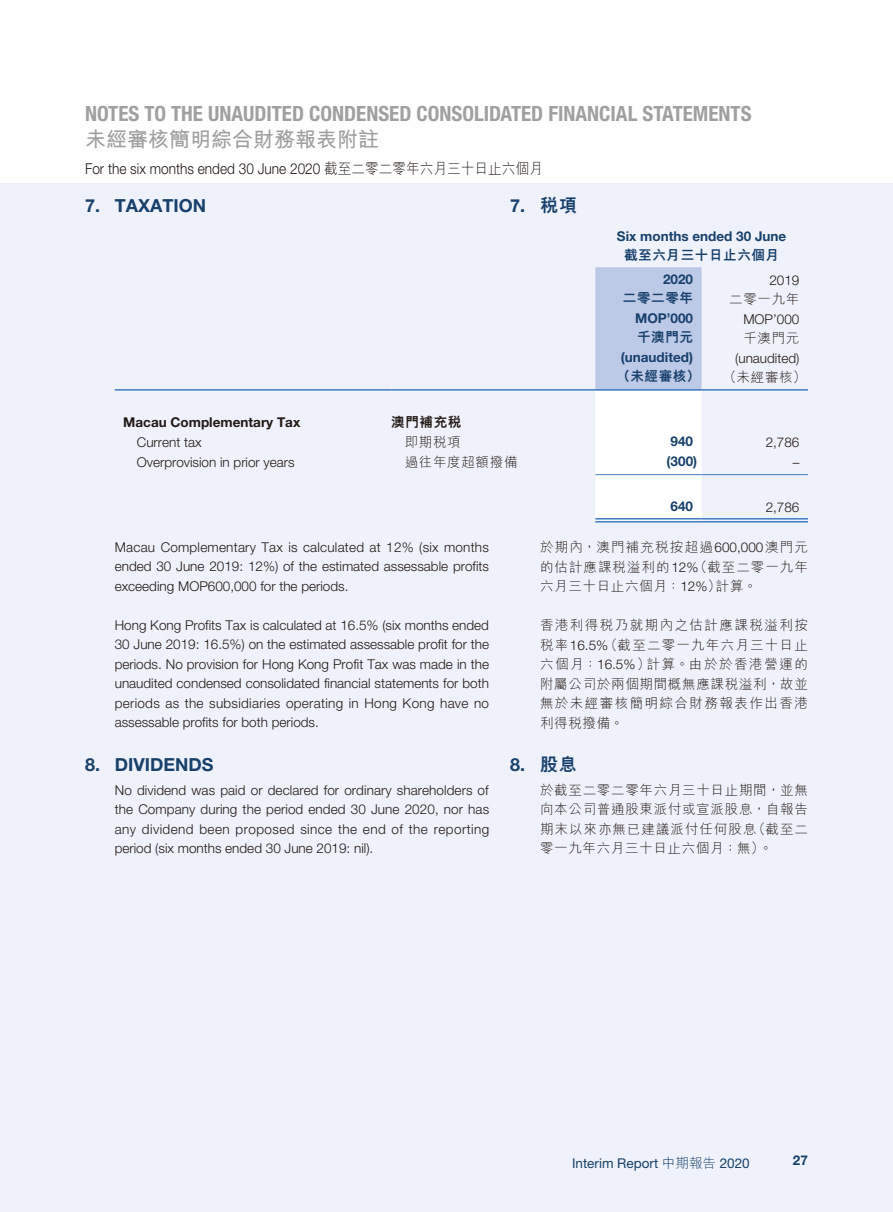
<style>
.page{position:relative;width:893px;height:1212px;background:#fff}
.page>*{position:absolute;margin:0;border:0;box-sizing:border-box;transform-origin:0 0}
.t1{font:700 condensed 21px "Helvetica Neue LT Std";color:#a0a0a1}
.t2{font:700 21px "M Hei HK";color:#a0a0a1}
.t3{font:700 18px "Helvetica Neue LT Std";color:#18406b}
.t4{font:300 15px "Helvetica Neue LT Std";color:#231916;scale:.91 1}
.t5{font:300 13.5px/19.5px "Helvetica Neue LT Std";color:#231916;text-align:justify}
.t6{font:300 13.5px/19.5px "M Hei HK";letter-spacing:.055em;color:#231916;text-align:justify}
.t7{font:700 13.5px "Helvetica Neue LT Std";color:#18406b}
.t8{font:800 13.5px "M Hei HK";letter-spacing:.05em;color:#18406b}
.t9{font:13.5px "Helvetica Neue LT Std";color:#18406b}
.t10{font:700 13.5px "Helvetica Neue LT Std";color:#231916}
.t11{font:800 13.5px "M Hei HK";letter-spacing:.05em;color:#231916}
.s1{font-family:"M Hei HK"}
.s2{font-family:"M Hei HK";font-weight:800}
.s3{font-family:"Helvetica Neue LT Std"}
.s4{font-family:"M Hei HK";font-weight:300}
</style>
<div class="page">
<div style="left:0;top:183px;width:893px;height:1029px;background:#eff2fa"></div>
<svg style="left:595px;top:267px;width:107px;height:253px"></svg>
<hr style="left:115px;top:389px;width:276px;height:2px;background:#3f7cc0">
<hr style="left:391px;top:389px;width:204px;height:2px;background:#3f7cc0">
<hr style="left:595px;top:389px;width:107px;height:2px;background:#3f7cc0">
<hr style="left:702px;top:389px;width:106px;height:2px;background:#3f7cc0">
<hr style="left:595px;top:474px;width:107px;height:1px;background:#3f7cc0">
<hr style="left:702px;top:474px;width:106px;height:1px;background:#3f7cc0">
<hr style="left:595px;top:518px;width:107px;height:1px;background:#3f7cc0">
<hr style="left:595px;top:521px;width:107px;height:1px;background:#3f7cc0">
<hr style="left:702px;top:518px;width:106px;height:1px;background:#3f7cc0">
<hr style="left:702px;top:521px;width:106px;height:1px;background:#3f7cc0">
<h1 class="t1" style="left:85px;top:101px;width:668px">NOTES TO THE UNAUDITED CONDENSED CONSOLIDATED FINANCIAL STATEMENTS</h1>
<h1 class="t2" style="left:85px;top:124px;width:295px">未經審核簡明綜合財務報表附註</h1>
<p class="t4" style="left:85px;top:159px;width:504px">For the six months ended 30 June 2020 <span class="s1">截至二零二零年六月三十日止六個月</span></p>
<h2 class="t3" style="left:85px;top:194px;width:123px">7. TAXATION</h2>
<h2 class="t3" style="left:510px;top:194px;width:68px">7. <span class="s2">稅項</span></h2>
<p class="t7" style="left:617px;top:227px;width:171px">Six months ended 30 June</p>
<p class="t8" style="left:624px;top:248px;width:157px">截至六月三十日止六個月</p>
<p class="t7" style="left:663px;top:271px;width:32px">2020</p>
<p class="t5" style="left:769px;top:270px;width:32px">2019</p>
<p class="t8" style="left:623px;top:292px;width:72px">二零二零年</p>
<p class="t6" style="left:729px;top:290px;width:72px">二零一九年</p>
<p class="t7" style="left:635px;top:310px;width:60px">MOP’000</p>
<p class="t5" style="left:743px;top:309px;width:58px">MOP’000</p>
<p class="t8" style="left:637px;top:331px;width:58px">千澳門元</p>
<p class="t6" style="left:743px;top:329px;width:58px">千澳門元</p>
<p class="t7" style="left:621px;top:349px;width:74px">(unaudited)</p>
<p class="t5" style="left:735px;top:348px;width:66px">(unaudited)</p>
<p class="t8" style="left:617px;top:370px;width:85px">（未經審核）</p>
<p class="t6" style="left:723px;top:368px;width:85px">（未經審核）</p>
<p class="t10" style="left:123px;top:414px;width:178px">Macau Complementary Tax</p>
<p class="t11" style="left:391px;top:415px;width:72px">澳門補充稅</p>
<p class="t5" style="left:137px;top:433px;width:66px">Current tax</p>
<p class="t6" style="left:405px;top:432px;width:58px">即期稅項</p>
<p class="t7" style="left:671px;top:433px;width:24px">940</p>
<p class="t5" style="left:766px;top:433px;width:35px">2,786</p>
<p class="t5" style="left:137px;top:452px;width:159px">Overprovision in prior years</p>
<p class="t6" style="left:405px;top:452px;width:114px">過往年度超額撥備</p>
<p class="t7" style="left:667px;top:453px;width:32px">(300)</p>
<p class="t5" style="left:793px;top:452px;width:8px">–</p>
<p class="t7" style="left:671px;top:498px;width:24px">640</p>
<p class="t5" style="left:766px;top:497px;width:35px">2,786</p>
<p class="t5" style="left:115px;top:537px;width:376px">Macau Complementary Tax is calculated at 12% (six months ended 30 June 2019: 12%) of the estimated assessable profits exceeding MOP600,000 for the periods.</p>
<p class="t5" style="left:115px;top:615px;width:376px">Hong Kong Profits Tax is calculated at 16.5% (six months ended 30 June 2019: 16.5%) on the estimated assessable profit for the periods. No provision for Hong Kong Profit Tax was made in the unaudited condensed consolidated financial statements for both periods as the subsidiaries operating in Hong Kong have no assessable profits for both periods.</p>
<h2 class="t3" style="left:85px;top:753px;width:130px">8. DIVIDENDS</h2>
<p class="t5" style="left:115px;top:780px;width:376px">No dividend was paid or declared for ordinary shareholders of the Company during the period ended 30 June 2020, nor has any dividend been proposed since the end of the reporting period (six months ended 30 June 2019: nil).</p>
<p class="t6" style="left:540px;top:537px;width:269px">於期內，澳門補充稅按超過<span class="s3">600,000</span>澳門元的估計應課稅溢利的<span class="s3">12%</span>（截至二零一九年六月三十日止六個月：<span class="s3">12%</span>）計算。</p>
<p class="t6" style="left:540px;top:615px;width:269px">香港利得稅乃就期內之估計應課稅溢利按稅率<span class="s3">16.5%</span>（截至二零一九年六月三十日止六個月：<span class="s3">16.5%</span>）計算。由於於香港營運的附屬公司於兩個期間概無應課稅溢利，故並無於未經審核簡明綜合財務報表作出香港利得稅撥備。</p>
<h2 class="t3" style="left:510px;top:753px;width:68px">8. <span class="s2">股息</span></h2>
<p class="t6" style="left:540px;top:780px;width:269px">於截至二零二零年六月三十日止期間，並無向本公司普通股東派付或宣派股息，自報告期末以來亦無已建議派付任何股息（截至二零一九年六月三十日止六個月：無）。</p>
<p class="t9" style="left:572px;top:1155px;width:179px">Interim Report <span class="s4">中期報告</span> 2020</p>
<p class="t7" style="left:793px;top:1152px;width:17px">27</p>
</div>
